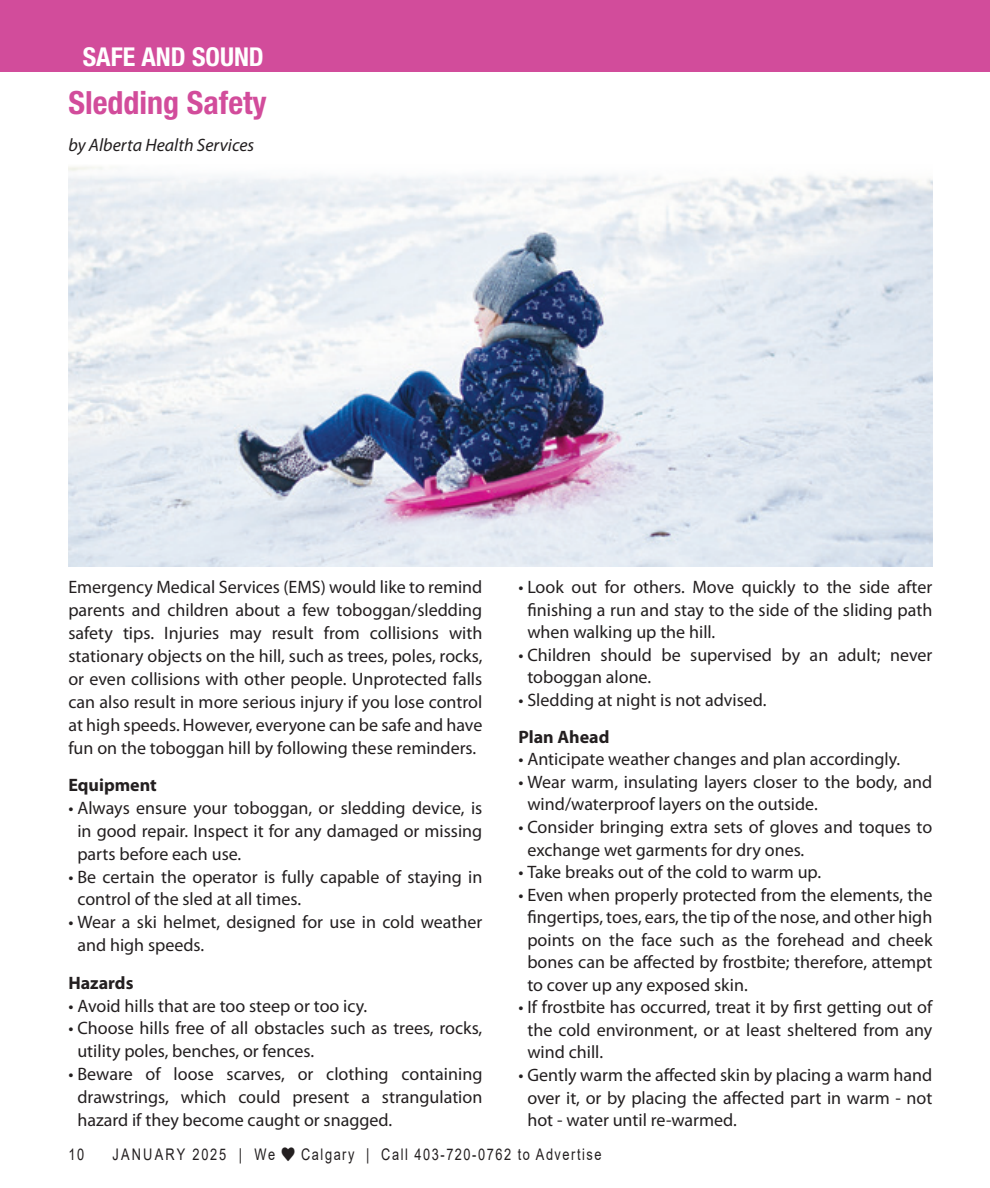
<style>
.page{position:relative;width:990px;height:1188px;background:#fff}
.page>*{position:absolute;margin:0;border:0;box-sizing:border-box;transform-origin:0 0}
.In_Around_title{font:700 condensed 32px "Helvetica Neue LT Std";color:#d24c9b}
.t1{font:700 condensed 26px "Helvetica Neue LT Std";color:#fff}
.t2{font:18px/23px "Myriad Pro";color:#231f20;text-align:justify}
.t3{font:700 18px "Myriad Pro";color:#231f20}
.Body_text{font:italic 18px "Myriad Pro";color:#231f20}
.t4{font:16px "Arial";letter-spacing:.12em;color:#231f20;scale:.8 1}
.t5{font:16px "Arial";letter-spacing:.165em;color:#231f20;scale:.8 1}
</style>
<div class="page">
<div style="left:0;top:0;width:990px;height:72px;background:#d24c9b"></div>
<img style="left:68px;top:166px;width:864px;height:401px">
<p class="t1" style="left:83px;top:41px;width:183px">SAFE AND SOUND</p>
<p class="In_Around_title" style="left:68px;top:84px;width:200px">Sledding Safety</p>
<p class="Body_text" style="left:68px;top:134px;width:187px">by Alberta Health Services</p>
<p class="t2" style="left:68px;top:575px;width:416px">Emergency Medical Services (EMS) would like to remind parents and children about a few toboggan/sledding safety tips. Injuries may result from collisions with stationary objects on the hill, such as trees, poles, rocks, or even collisions with other people. Unprotected falls can also result in more serious injury if you lose control at high speeds. However, everyone can be safe and have fun on the toboggan hill by following these reminders.</p>
<p class="t3" style="left:68px;top:773px;width:90px">Equipment</p>
<p class="t2" style="left:77px;top:796px;width:406px;text-indent:-9px">• Always ensure your toboggan, or sledding device, is in good repair. Inspect it for any damaged or missing parts before each use.</p>
<p class="t2" style="left:77px;top:865px;width:406px;text-indent:-9px">• Be certain the operator is fully capable of staying in control of the sled at all times.</p>
<p class="t2" style="left:77px;top:911px;width:407px;text-indent:-9px">• Wear a ski helmet, designed for use in cold weather and high speeds.</p>
<p class="t3" style="left:68px;top:971px;width:67px">Hazards</p>
<p class="t2" style="left:68px;top:994px;width:300px">• Avoid hills that are too steep or too icy.</p>
<p class="t2" style="left:77px;top:1017px;width:406px;text-indent:-9px">• Choose hills free of all obstacles such as trees, rocks, utility poles, benches, or fences.</p>
<p class="t2" style="left:77px;top:1062px;width:406px;text-indent:-9px">• Beware of loose scarves, or clothing containing drawstrings, which could present a strangulation hazard if they become caught or snagged.</p>
<p class="t2" style="left:527px;top:575px;width:406px;text-indent:-9px">• Look out for others. Move quickly to the side after finishing a run and stay to the side of the sliding path when walking up the hill.</p>
<p class="t2" style="left:527px;top:643px;width:406px;text-indent:-9px">• Children should be supervised by an adult; never toboggan alone.</p>
<p class="t2" style="left:518px;top:688px;width:250px">• Sledding at night is not advised.</p>
<p class="t3" style="left:518px;top:725px;width:93px">Plan Ahead</p>
<p class="t2" style="left:518px;top:748px;width:383px">• Anticipate weather changes and plan accordingly.</p>
<p class="t2" style="left:527px;top:770px;width:406px;text-indent:-9px">• Wear warm, insulating layers closer to the body, and wind/waterproof layers on the outside.</p>
<p class="t2" style="left:527px;top:815px;width:406px;text-indent:-9px">• Consider bringing extra sets of gloves and toques to exchange wet garments for dry ones.</p>
<p class="t2" style="left:518px;top:860px;width:304px">• Take breaks out of the cold to warm up.</p>
<p class="t2" style="left:527px;top:883px;width:407px;text-indent:-9px">• Even when properly protected from the elements, the fingertips, toes, ears, the tip of the nose, and other high points on the face such as the forehead and cheek bones can be affected by frostbite; therefore, attempt to cover up any exposed skin.</p>
<p class="t2" style="left:527px;top:996px;width:407px;text-indent:-9px">• If frostbite has occurred, treat it by first getting out of the cold environment, or at least sheltered from any wind chill.</p>
<p class="t2" style="left:527px;top:1063px;width:407px;text-indent:-9px">• Gently warm the affected skin by placing a warm hand over it, or by placing the affected part in warm - not hot - water until re-warmed.</p>
<p class="t4" style="left:68px;top:1143px;width:21px">10</p>
<p class="t5" style="left:112px;top:1143px;width:205px">JANUARY 2025 | We</p>
<p class="t4" style="left:301px;top:1143px;width:377px">Calgary | Call 403-720-0762 to Advertise</p>
</div>
